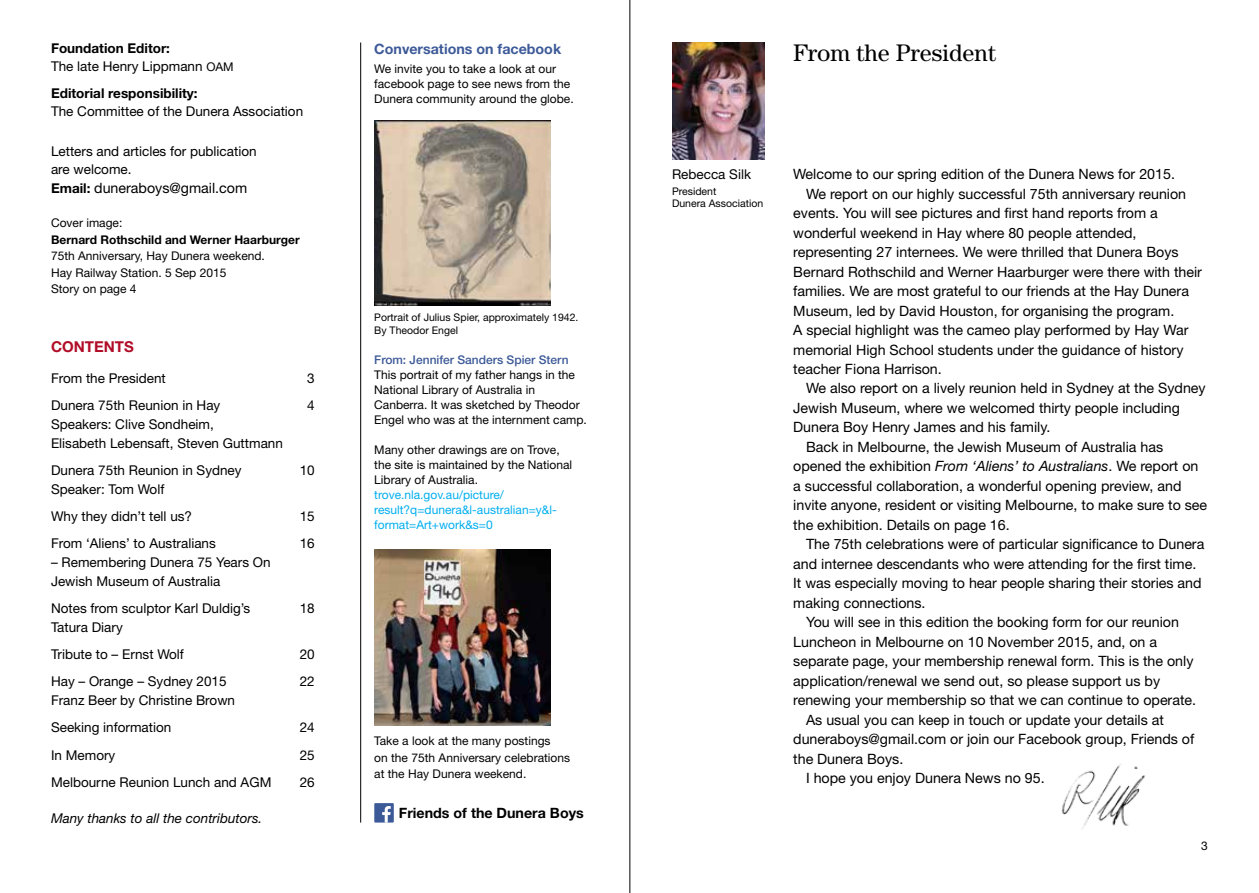
<style>
.page{position:relative;width:1259px;height:893px;background:#fff}
.page>*{position:absolute;margin:0;border:0;box-sizing:border-box;transform-origin:0 0}
.t1{font:24px "Century";color:#000}
.t2{font:700 15px "Helvetica Neue";color:#b10d28}
.t3{font:14.25px "Helvetica Neue";color:#000}
.t4{font:700 14.25px "Helvetica Neue";color:#3d5a98}
.t5{font:700 14.25px "Helvetica Neue";color:#000}
.t6{font:13.5px/27.3px "Helvetica Neue";color:#000}
.t7{font:italic 13.5px "Helvetica Neue";color:#000}
.t8{font:700 13.5px "Helvetica Neue";color:#000}
.t9{font:12px/15px "Helvetica Neue";color:#000}
.t10{font:12px/15px "Helvetica Neue";color:#00aeef}
.t11{font:700 12px "Helvetica Neue";color:#000}
.t12{font:500 12px "Helvetica Neue";color:#3d5a98}
.t13{font:10.5px/12px "Helvetica Neue";color:#000}
.s1{font-weight:700}
.s2{font-size:12px}
.s3{font-weight:700;font-size:13.5px}
.s4{font-style:italic}
</style>
<div class="page">
<hr style="left:629px;top:0;width:1px;height:893px;background:#000">
<img style="left:672px;top:43px;width:92px;height:117px">
<div style="left:374px;top:803px;width:20px;height:20px;background:#3d5a98"></div>
<svg style="left:382px;top:806px;width:9px;height:17px"></svg>
<hr style="left:360px;top:43px;width:1px;height:780px;background:#000">
<img style="left:374px;top:121px;width:176px;height:184px">
<img style="left:374px;top:550px;width:176px;height:175px">
<img style="left:1061px;top:764px;width:84px;height:65px">
<p class="t6" style="left:51px;top:39px;width:184px;line-height:18px"><span class="s1">Foundation Editor:<br></span>The late Henry Lippmann <span class="s2">OAM</span></p>
<p class="t8" style="left:51px;top:84px;width:148px">Editorial responsibility:</p>
<p class="t6" style="left:51px;top:97px;width:254px">The Committee of the Dunera Association</p>
<p class="t6" style="left:51px;top:142px;width:207px;line-height:18px">Letters and articles for publication are welcome.</p>
<p class="t3" style="left:51px;top:180px;width:198px"><span class="s3">Email:</span> duneraboys@gmail.com</p>
<p class="t9" style="left:51px;top:216px;width:73px">Cover image:</p>
<p class="t11" style="left:51px;top:232px;width:250px">Bernard Rothschild and Werner Haarburger</p>
<p class="t9" style="left:51px;top:248px;width:215px;line-height:16.5px">75th Anniversary, Hay Dunera weekend.<br>Hay Railway Station. 5 Sep 2015<br>Story on page 4</p>
<p class="t2" style="left:51px;top:337px;width:84px">CONTENTS</p>
<p class="t6" style="left:51px;top:364px;width:116px">From the President</p>
<p class="t6" style="left:307px;top:364px;width:9px">3</p>
<p class="t6" style="left:51px;top:392px;width:171px">Dunera 75th Reunion in Hay</p>
<p class="t6" style="left:307px;top:392px;width:9px">4</p>
<p class="t6" style="left:51px;top:415px;width:233px;line-height:18.8px">Speakers: Clive Sondheim,<br>Elisabeth Lebensaft, Steven Guttmann</p>
<p class="t6" style="left:51px;top:456px;width:192px">Dunera 75th Reunion in Sydney</p>
<p class="t6" style="left:300px;top:456px;width:17px">10</p>
<p class="t6" style="left:51px;top:475px;width:143px">Speaker: Tom Wolf<br>Why they didn’t tell us?</p>
<p class="t6" style="left:300px;top:502px;width:17px">15</p>
<p class="t6" style="left:51px;top:530px;width:166px">From ‘Aliens’ to Australians</p>
<p class="t6" style="left:300px;top:530px;width:17px">16</p>
<p class="t6" style="left:51px;top:553px;width:221px;line-height:18.8px">– Remembering Dunera 75 Years On<br>Jewish Museum of Australia</p>
<p class="t6" style="left:51px;top:594px;width:201px">Notes from sculptor Karl Duldig’s</p>
<p class="t6" style="left:300px;top:594px;width:17px">18</p>
<p class="t6" style="left:51px;top:613px;width:134px">Tatura Diary<br>Tribute to – Ernst Wolf</p>
<p class="t6" style="left:300px;top:640px;width:17px">20</p>
<p class="t6" style="left:51px;top:668px;width:177px">Hay – Orange – Sydney 2015</p>
<p class="t6" style="left:300px;top:668px;width:17px">22</p>
<p class="t6" style="left:51px;top:686px;width:185px">Franz Beer by Christine Brown<br>Seeking information</p>
<p class="t6" style="left:300px;top:714px;width:17px">24</p>
<p class="t6" style="left:51px;top:741px;width:66px">In Memory</p>
<p class="t6" style="left:300px;top:741px;width:17px">25</p>
<p class="t6" style="left:51px;top:768px;width:222px">Melbourne Reunion Lunch and AGM</p>
<p class="t6" style="left:300px;top:768px;width:17px">26</p>
<p class="t7" style="left:51px;top:810px;width:213px">Many thanks to all the contributors.</p>
<p class="t4" style="left:374px;top:40px;width:188px">Conversations on facebook</p>
<p class="t9" style="left:374px;top:61px;width:201px">We invite you to take a look at our facebook page to see news from the<br>Dunera community around the globe.</p>
<p class="t13" style="left:374px;top:310px;width:206px;line-height:13.5px">Portrait of Julius Spier, approximately 1942.<br>By Theodor Engel</p>
<p class="t12" style="left:374px;top:352px;width:196px">From: Jennifer Sanders Spier Stern</p>
<p class="t9" style="left:374px;top:367px;width:214px">This portrait of my father hangs in the National Library of Australia in Canberra. It was sketched by Theodor Engel who was at the internment camp.</p>
<p class="t9" style="left:374px;top:442px;width:199px">Many other drawings are on Trove, the site is maintained by the National<br>Library of Australia.</p>
<p class="t10" style="left:374px;top:487px;width:184px">trove.nla.gov.au/picture/ result?q=dunera&amp;l-australian=y&amp;l&shy;format=Art+work&amp;s=0</p>
<p class="t9" style="left:374px;top:732px;width:197px;line-height:16.5px">Take a look at the many postings<br>on the 75th Anniversary celebrations at the Hay Dunera weekend.</p>
<p class="t5" style="left:399px;top:804px;width:186px">Friends of the Dunera Boys</p>
<h1 class="t1" style="left:793px;top:39px;width:204px">From the President</h1>
<p class="t6" style="left:672px;top:160px;width:81px">Rebecca Silk</p>
<p class="t13" style="left:672px;top:185px;width:93px">President<br>Dunera Association</p>
<p class="t3" style="left:793px;top:165px;width:383px">Welcome to our spring edition of the Dunera News for 2015.</p>
<p class="t3" style="left:806px;top:185px;width:382px">We report on our highly successful 75th anniversary reunion</p>
<p class="t3" style="left:793px;top:204px;width:366px">events. You will see pictures and first hand reports from a</p>
<p class="t3" style="left:793px;top:224px;width:345px">wonderful weekend in Hay where 80 people attended,</p>
<p class="t3" style="left:793px;top:243px;width:387px">representing 27 internees. We were thrilled that Dunera Boys</p>
<p class="t3" style="left:793px;top:263px;width:410px">Bernard Rothschild and Werner Haarburger were there with their</p>
<p class="t3" style="left:793px;top:282px;width:397px">families. We are most grateful to our friends at the Hay Dunera</p>
<p class="t3" style="left:793px;top:302px;width:383px">Museum, led by David Houston, for organising the program.</p>
<p class="t3" style="left:793px;top:321px;width:397px">A special highlight was the cameo play performed by Hay War</p>
<p class="t3" style="left:793px;top:341px;width:392px">memorial High School students under the guidance of history</p>
<p class="t3" style="left:793px;top:360px;width:150px">teacher Fiona Harrison.</p>
<p class="t3" style="left:806px;top:380px;width:401px">We also report on a lively reunion held in Sydney at the Sydney</p>
<p class="t3" style="left:793px;top:399px;width:388px">Jewish Museum, where we welcomed thirty people including</p>
<p class="t3" style="left:793px;top:419px;width:259px">Dunera Boy Henry James and his family.</p>
<p class="t3" style="left:806px;top:438px;width:359px">Back in Melbourne, the Jewish Museum of Australia has</p>
<p class="t3" style="left:793px;top:458px;width:407px">opened the exhibition <span class="s4">From ‘Aliens’ to Australians</span>. We report on</p>
<p class="t3" style="left:793px;top:477px;width:390px">a successful collaboration, a wonderful opening preview, and</p>
<p class="t3" style="left:793px;top:497px;width:415px">invite anyone, resident or visiting Melbourne, to make sure to see</p>
<p class="t3" style="left:793px;top:516px;width:218px">the exhibition. Details on page 16.</p>
<p class="t3" style="left:806px;top:536px;width:400px">The 75th celebrations were of particular significance to Dunera</p>
<p class="t3" style="left:793px;top:555px;width:405px">and internee descendants who were attending for the first time.</p>
<p class="t3" style="left:793px;top:575px;width:410px">It was especially moving to hear people sharing their stories and</p>
<p class="t3" style="left:793px;top:594px;width:134px">making connections.</p>
<p class="t3" style="left:806px;top:614px;width:374px">You will see in this edition the booking form for our reunion</p>
<p class="t3" style="left:793px;top:633px;width:365px">Luncheon in Melbourne on 10 November 2015, and, on a</p>
<p class="t3" style="left:793px;top:653px;width:402px">separate page, your membership renewal form. This is the only</p>
<p class="t3" style="left:793px;top:672px;width:368px">application/renewal we send out, so please support us by</p>
<p class="t3" style="left:793px;top:692px;width:404px">renewing your membership so that we can continue to operate.</p>
<p class="t3" style="left:806px;top:711px;width:359px">As usual you can keep in touch or update your details at</p>
<p class="t3" style="left:793px;top:731px;width:402px">duneraboys@gmail.com or join our Facebook group, Friends of</p>
<p class="t3" style="left:793px;top:750px;width:112px">the Dunera Boys.</p>
<p class="t3" style="left:806px;top:770px;width:240px">I hope you enjoy Dunera News no 95.</p>
<p class="t9" style="left:1201px;top:838px;width:8px">3</p>
</div>
